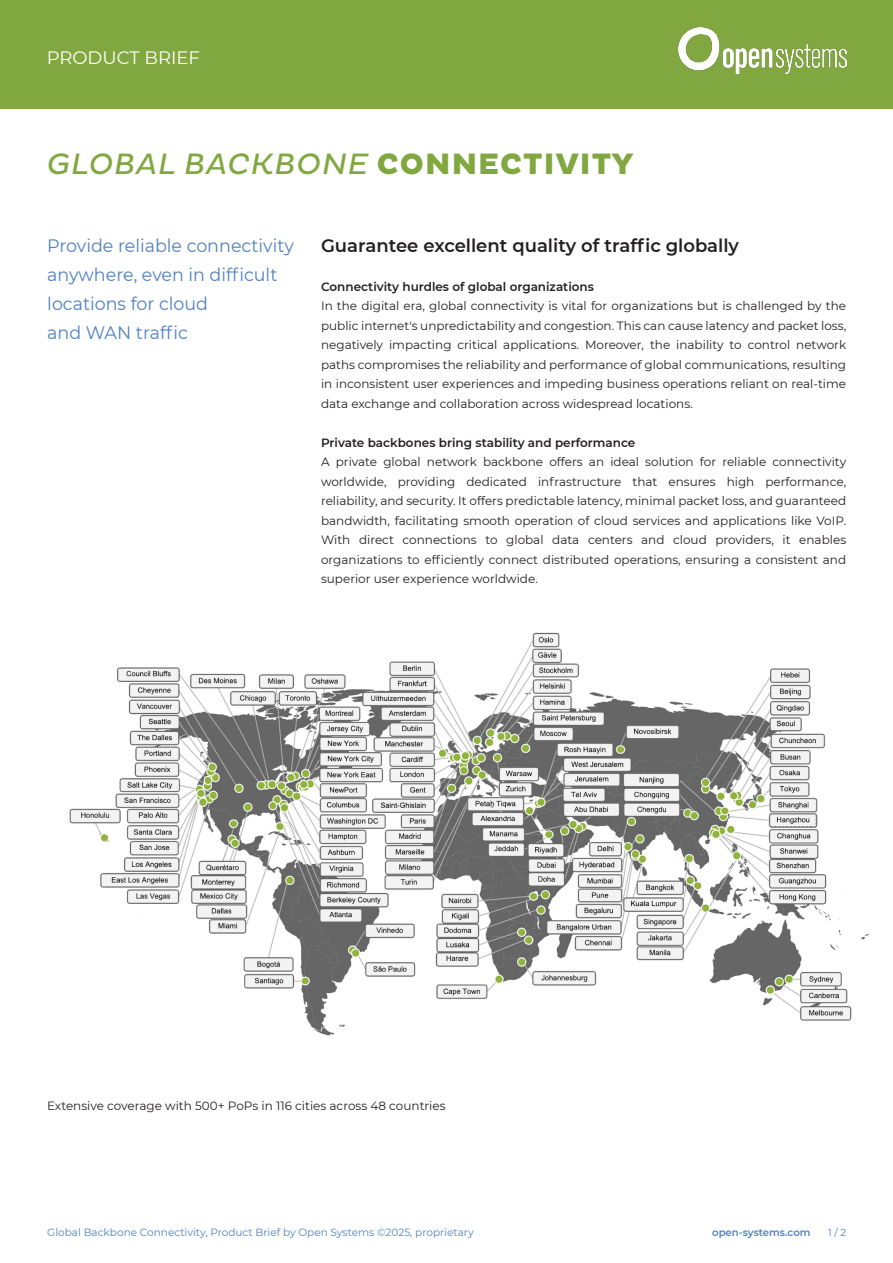
<style>
.page{position:relative;width:893px;height:1263px;background:#fff}
.page>*{position:absolute;margin:0;border:0;box-sizing:border-box;transform-origin:0 0}
.t1{font:italic 30px "Pluto";letter-spacing:.015em;color:#81a740}
.Lead{font:18px/29.2px "Montserrat";color:#4f81c2}
.Bodytext_Title{font:600 18px "Montserrat";color:#231f20}
.Sidehead{font:18px "Montserrat";color:#fff}
.Bodytext{font:12px/19.5px "Montserrat";color:#231f20;text-align:justify}
.Bodytext-2{font:600 12px "Montserrat";color:#231f20}
.t2{font:10.5px "Montserrat";color:#4f81c2}
.t3{font:600 10.2px "Montserrat";color:#4f81c2}
.t4{font:10.2px "Montserrat";color:#4f81c2}
.s1{font-weight:800;font-style:normal}
</style>
<div class="page">
<div style="left:0;top:0;width:893px;height:108px;background:#81a740"></div>
<img style="left:678px;top:27px;width:168px;height:47px">
<img style="left:69px;top:632px;width:800px;height:404px">
<div style="left:37px;top:936px;width:177px;height:121px;background:#fff"></div>
<div style="left:52px;top:929px;width:153px;height:14px;background:#fff"></div>
<p class="Sidehead" style="left:47px;top:45px;width:155px">PRODUCT BRIEF</p>
<p class="t1" style="left:47px;top:147px;width:588px">GLOBAL BACKBONE <span class="s1">CONNECTIVITY</span></p>
<p class="Lead" style="left:47px;top:230px;width:248px">Provide reliable connectivity anywhere, even in difficult locations for cloud<br>and WAN traffic</p>
<p class="Bodytext_Title" style="left:321px;top:232px;width:419px">Guarantee excellent quality of traffic globally</p>
<p class="Bodytext-2" style="left:321px;top:278px;width:274px">Connectivity hurdles of global organizations</p>
<p class="Bodytext" style="left:321px;top:296px;width:527px">In the digital era, global connectivity is vital for organizations but is challenged by the public internet's unpredictability and congestion. This can cause latency and packet loss, negatively impacting critical applications. Moreover, the inability to control network paths compromises the reliability and performance of global communications, resulting in inconsistent user experiences and impeding business operations reliant on real-time data exchange and collaboration across widespread locations.</p>
<p class="Bodytext-2" style="left:321px;top:434px;width:316px">Private backbones bring stability and performance</p>
<p class="Bodytext" style="left:321px;top:452px;width:527px">A private global network backbone offers an ideal solution for reliable connectivity worldwide, providing dedicated infrastructure that ensures high performance, reliability, and security. It offers predictable latency, minimal packet loss, and guaranteed bandwidth, facilitating smooth operation of cloud services and applications like VoIP.<br>With direct connections to global data centers and cloud providers, it enables organizations to efficiently connect distributed operations, ensuring a consistent and superior user experience worldwide.</p>
<p class="Bodytext" style="left:47px;top:1095px;width:400px">Extensive coverage with 500+ PoPs in 116 cities across 48 countries</p>
<p class="t2" style="left:47px;top:1225px;width:428px">Global Backbone Connectivity, Product Brief by Open Systems ©2025, proprietary</p>
<p class="t3" style="left:712px;top:1225px;width:100px">open-systems.com</p>
<p class="t4" style="left:828px;top:1226px;width:20px">1 / 2</p>
</div>
